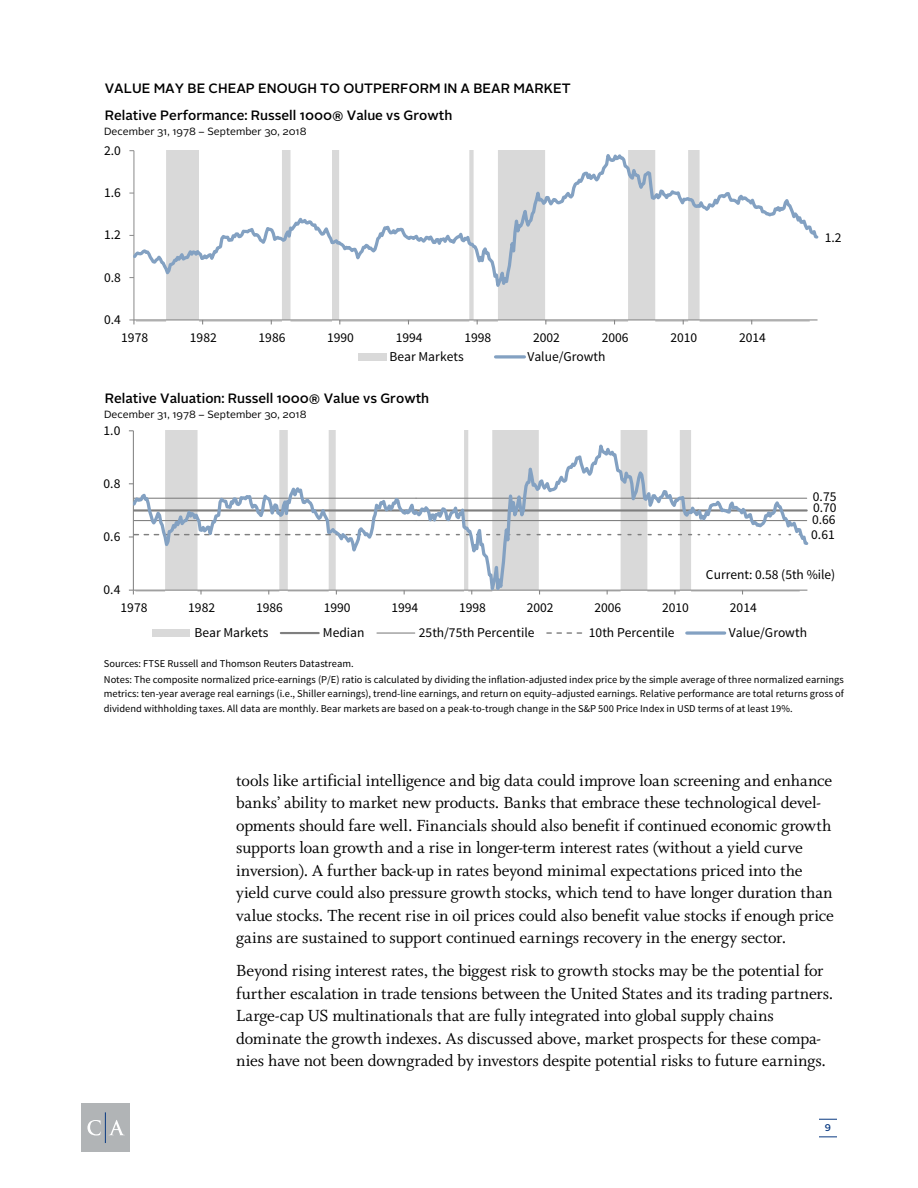
<style>
.page{position:relative;width:918px;height:1188px;background:#fff}
.page>*{position:absolute;margin:0;border:0;box-sizing:border-box;transform-origin:0 0}
.t1{font:18px/22.5px "Whitman";letter-spacing:-.01em;color:#000}
.t2{font:13.5px/23.4px "Source Sans Pro";color:#000}
.t3{font:500 13.5px/26.5px "Alright Sans";color:#000}
.t4{font:10.5px/14.9px "Source Sans Pro";letter-spacing:.005em;color:#000}
.t5{font:10.5px "Alright Sans";color:#000}
.t6{font:500 9.75px "Alright Sans";color:#083981}
</style>
<div class="page">
<svg style="left:135px;top:431px;width:665px;height:159px"></svg>
<hr style="left:133px;top:431px;width:1px;height:159px;background:#868686">
<hr style="left:133px;top:590px;width:674px;height:1px;background:#868686">
<svg style="left:412px;top:432px;width:291px;height:159px"></svg>
<svg style="left:129px;top:479px;width:680px;height:83px"></svg>
<div style="left:152px;top:629px;width:38px;height:8px;background:#d9d9d9"></div>
<hr style="left:281px;top:632px;width:38px;height:2px;background:#7f7f7f">
<hr style="left:377px;top:633px;width:38px;height:1px;background:#7f7f7f">
<svg style="left:547px;top:632px;width:35px;height:2px"></svg>
<svg style="left:687px;top:631px;width:38px;height:4px"></svg>
<svg style="left:136px;top:298px;width:674px;height:23px"></svg>
<hr style="left:134px;top:151px;width:1px;height:169px;background:#898989">
<hr style="left:134px;top:319px;width:684px;height:1px;background:#868686">
<svg style="left:129px;top:150px;width:690px;height:148px"></svg>
<div style="left:358px;top:353px;width:28px;height:8px;background:#d9d9d9"></div>
<svg style="left:496px;top:355px;width:28px;height:4px"></svg>
<div style="left:81px;top:1103px;width:49px;height:49px;background:#b1b4b6"></div>
<svg style="left:87px;top:1120px;width:14px;height:16px"></svg>
<svg style="left:109px;top:1120px;width:15px;height:15px"></svg>
<hr style="left:105px;top:1112px;width:1px;height:31px;background:#083981">
<svg style="left:819px;top:1119px;width:18px;height:1px"></svg>
<svg style="left:819px;top:1137px;width:18px;height:1px"></svg>
<p class="t3" style="left:105px;top:76px;width:467px">VALUE MAY BE CHEAP ENOUGH TO OUTPERFORM IN A BEAR MARKET<br>Relative Performance: Russell 1000® Value vs Growth</p>
<p class="t5" style="left:104px;top:124px;width:204px">December 31, 1978 – September 30, 2018</p>
<p class="t2" style="left:104px;top:139px;width:18px">2.0</p>
<p class="t2" style="left:104px;top:181px;width:18px">1.6</p>
<p class="t2" style="left:104px;top:223px;width:18px">1.2</p>
<p class="t2" style="left:104px;top:266px;width:18px">0.8</p>
<p class="t2" style="left:104px;top:308px;width:18px">0.4</p>
<p class="t2" style="left:121px;top:326px;width:28px">1978</p>
<p class="t2" style="left:190px;top:326px;width:28px">1982</p>
<p class="t2" style="left:258px;top:326px;width:28px">1986</p>
<p class="t2" style="left:327px;top:326px;width:28px">1990</p>
<p class="t2" style="left:396px;top:326px;width:28px">1994</p>
<p class="t2" style="left:464px;top:326px;width:28px">1998</p>
<p class="t2" style="left:533px;top:326px;width:28px">2002</p>
<p class="t2" style="left:602px;top:326px;width:28px">2006</p>
<p class="t2" style="left:670px;top:326px;width:28px">2010</p>
<p class="t2" style="left:739px;top:326px;width:28px">2014</p>
<p class="t2" style="left:390px;top:345px;width:76px">Bear Markets</p>
<p class="t2" style="left:527px;top:345px;width:80px">Value/Growth</p>
<p class="t3" style="left:105px;top:385px;width:326px">Relative Valuation: Russell 1000® Value vs Growth</p>
<p class="t5" style="left:104px;top:407px;width:204px">December 31, 1978 – September 30, 2018</p>
<p class="t2" style="left:104px;top:419px;width:18px">1.0</p>
<p class="t2" style="left:104px;top:472px;width:18px">0.8</p>
<p class="t2" style="left:104px;top:525px;width:18px">0.6</p>
<p class="t2" style="left:825px;top:226px;width:18px">1.2</p>
<p class="t2" style="left:812px;top:485px;width:26px">0.75<br>0.66</p>
<p class="t2" style="left:811px;top:523px;width:25px">0.61</p>
<p class="t2" style="left:813px;top:496px;width:25px">0.70</p>
<p class="t2" style="left:104px;top:578px;width:18px">0.4</p>
<p class="t2" style="left:706px;top:563px;width:131px">Current: 0.58 (5th %ile)</p>
<p class="t2" style="left:121px;top:596px;width:28px">1978</p>
<p class="t2" style="left:188px;top:596px;width:28px">1982</p>
<p class="t2" style="left:256px;top:596px;width:28px">1986</p>
<p class="t2" style="left:324px;top:596px;width:28px">1990</p>
<p class="t2" style="left:391px;top:596px;width:28px">1994</p>
<p class="t2" style="left:459px;top:596px;width:28px">1998</p>
<p class="t2" style="left:527px;top:596px;width:28px">2002</p>
<p class="t2" style="left:594px;top:596px;width:28px">2006</p>
<p class="t2" style="left:662px;top:596px;width:28px">2010</p>
<p class="t2" style="left:730px;top:596px;width:28px">2014</p>
<p class="t2" style="left:194px;top:621px;width:76px">Bear Markets</p>
<p class="t2" style="left:323px;top:621px;width:43px">Median</p>
<p class="t2" style="left:419px;top:621px;width:117px">25th/75th Percentile</p>
<p class="t2" style="left:589px;top:621px;width:87px">10th Percentile</p>
<p class="t2" style="left:729px;top:621px;width:80px">Value/Growth</p>
<p class="t4" style="left:104px;top:657px;width:742px">Sources: FTSE Russell and Thomson Reuters Datastream.<br>Notes: The composite normalized price-earnings (P/E) ratio is calculated by dividing the inflation-adjusted index price by the simple average of three normalized earnings metrics: ten-year average real earnings (i.e., Shiller earnings), trend-line earnings, and return on equity–adjusted earnings. Relative performance are total returns gross of dividend withholding taxes. All data are monthly. Bear markets are based on a peak-to-trough change in the S&amp;P 500 Price Index in USD terms of at least 19%.</p>
<p class="t1" style="left:236px;top:769px;width:599px">tools like artificial intelligence and big data could improve loan screening and enhance banks’ ability to market new products. Banks that embrace these technological devel&shy;opments should fare well. Financials should also benefit if continued economic growth supports loan growth and a rise in longer-term interest rates (without a yield curve inversion). A further back-up in rates beyond minimal expectations priced into the yield curve could also pressure growth stocks, which tend to have longer duration than value stocks. The recent rise in oil prices could also benefit value stocks if enough price gains are sustained to support continued earnings recovery in the energy sector.</p>
<p class="t1" style="left:236px;top:960px;width:599px">Beyond rising interest rates, the biggest risk to growth stocks may be the potential for further escalation in trade tensions between the United States and its trading partners.<br>Large-cap US multinationals that are fully integrated into global supply chains dominate the growth indexes. As discussed above, market prospects for these compa&shy;nies have not been downgraded by investors despite potential risks to future earnings.</p>
<p class="t6" style="left:825px;top:1121px;width:8px">9</p>
</div>
